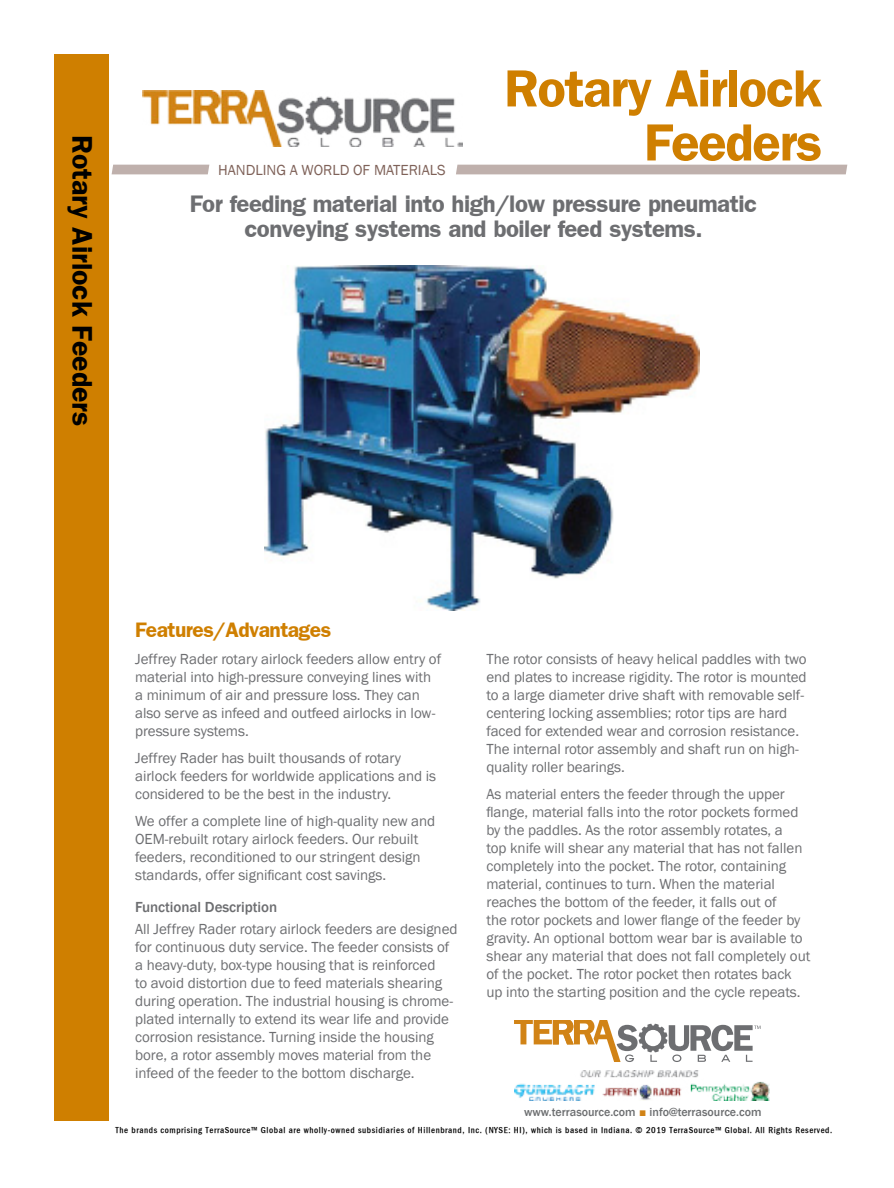
<style>
.page{position:relative;width:894px;height:1188px;background:#fff}
.page>*{position:absolute;margin:0;border:0;box-sizing:border-box;transform-origin:0 0}
.t1{font:52.5px/54px "Franklin Gothic 01 Demi";letter-spacing:-.025em;color:#cf7f00;text-align:right}
.t2{font:28.5px "Franklin Gothic 01 Demi";color:#000}
.t3{font:24px/25.7px "Franklin Gothic 01 Demi";letter-spacing:-.02em;color:#6d6e71;text-align:center}
.t4{font:21px "Franklin Gothic 01 Demi";letter-spacing:-.025em;color:#cf7f00}
.t5{font:15px/18px "Franklin Gothic";letter-spacing:-.005em;color:#6d6e71}
.t6{font:15px "Franklin Gothic";color:#7f6259}
.t7{font:500 15px "Franklin Gothic";letter-spacing:-.005em;color:#6d6e71}
.t8{font:500 12px "Franklin Gothic";color:#6d6f71}
.t9{font:9px "Franklin Gothic 02 Med Cnd";letter-spacing:.06em;color:#000}
.s1{color:#d18316}
</style>
<div class="page">
<div style="left:54px;top:54px;width:54px;height:1066px;background:#cf7f00"></div>
<img style="left:265px;top:266px;width:434px;height:344px">
<svg style="left:112px;top:165px;width:97px;height:9px"></svg>
<div style="left:456px;top:165px;width:391px;height:9px;background:#bfb0ac"></div>
<svg style="left:514px;top:1020px;width:246px;height:42px"></svg>
<img style="left:514px;top:1070px;width:255px;height:31px">
<img style="left:142px;top:91px;width:320px;height:55px">
<h2 class="t2" style="left:99px;top:135px;width:293px;rotate:90deg">Rotary Airlock Feeders</h2>
<p class="t6" style="left:218px;top:161px;width:229px">HANDLING A WORLD OF MATERIALS</p>
<h1 class="t1" style="left:504px;top:60px;width:319px">Rotary Airlock<br>Feeders</h1>
<h3 class="t3" style="left:190px;top:190px;width:568px">For feeding material into high/low pressure pneumatic conveying systems and boiler feed systems.</h3>
<h3 class="t4" style="left:135px;top:618px;width:197px">Features/Advantages</h3>
<p class="t5" style="left:135px;top:651px;width:307px">Jeffrey Rader rotary airlock feeders allow entry of material into high-pressure conveying lines with a minimum of air and pressure loss. They can also serve as infeed and outfeed airlocks in low&shy;pressure systems.</p>
<p class="t5" style="left:135px;top:750px;width:302px">Jeffrey Rader has built thousands of rotary airlock feeders for worldwide applications and is considered to be the best in the industry.</p>
<p class="t5" style="left:135px;top:813px;width:301px">We offer a complete line of high-quality new and OEM-rebuilt rotary airlock feeders. Our rebuilt feeders, reconditioned to our stringent design standards, offer significant cost savings.</p>
<p class="t7" style="left:135px;top:898px;width:143px">Functional Description</p>
<p class="t5" style="left:135px;top:921px;width:324px">All Jeffrey Rader rotary airlock feeders are designed for continuous duty service. The feeder consists of a heavy-duty, box-type housing that is reinforced<br>to avoid distortion due to feed materials shearing during operation. The industrial housing is chrome&shy;plated internally to extend its wear life and provide corrosion resistance. Turning inside the housing bore, a rotor assembly moves material from the infeed of the feeder to the bottom discharge.</p>
<p class="t5" style="left:486px;top:651px;width:322px">The rotor consists of heavy helical paddles with two end plates to increase rigidity. The rotor is mounted to a large diameter drive shaft with removable self&shy;centering locking assemblies; rotor tips are hard faced for extended wear and corrosion resistance.<br>The internal rotor assembly and shaft run on high&shy;quality roller bearings.</p>
<p class="t5" style="left:486px;top:786px;width:325px">As material enters the feeder through the upper flange, material falls into the rotor pockets formed by the paddles. As the rotor assembly rotates, a<br>top knife will shear any material that has not fallen completely into the pocket. The rotor, containing material, continues to turn. When the material reaches the bottom of the feeder, it falls out of<br>the rotor pockets and lower flange of the feeder by gravity. An optional bottom wear bar is available to shear any material that does not fall completely out of the pocket. The rotor pocket then rotates back up into the starting position and the cycle repeats.</p>
<p class="t8" style="left:524px;top:1104px;width:239px">www.terrasource.com <span class="s1">■</span> info@terrasource.com</p>
<p class="t9" style="left:115px;top:1124px;width:718px">The brands comprising TerraSource™ Global are wholly-owned subsidiaries of Hillenbrand, Inc. (NYSE: HI), which is based in Indiana. © 2019 TerraSource™ Global. All Rights Reserved.</p>
</div>
